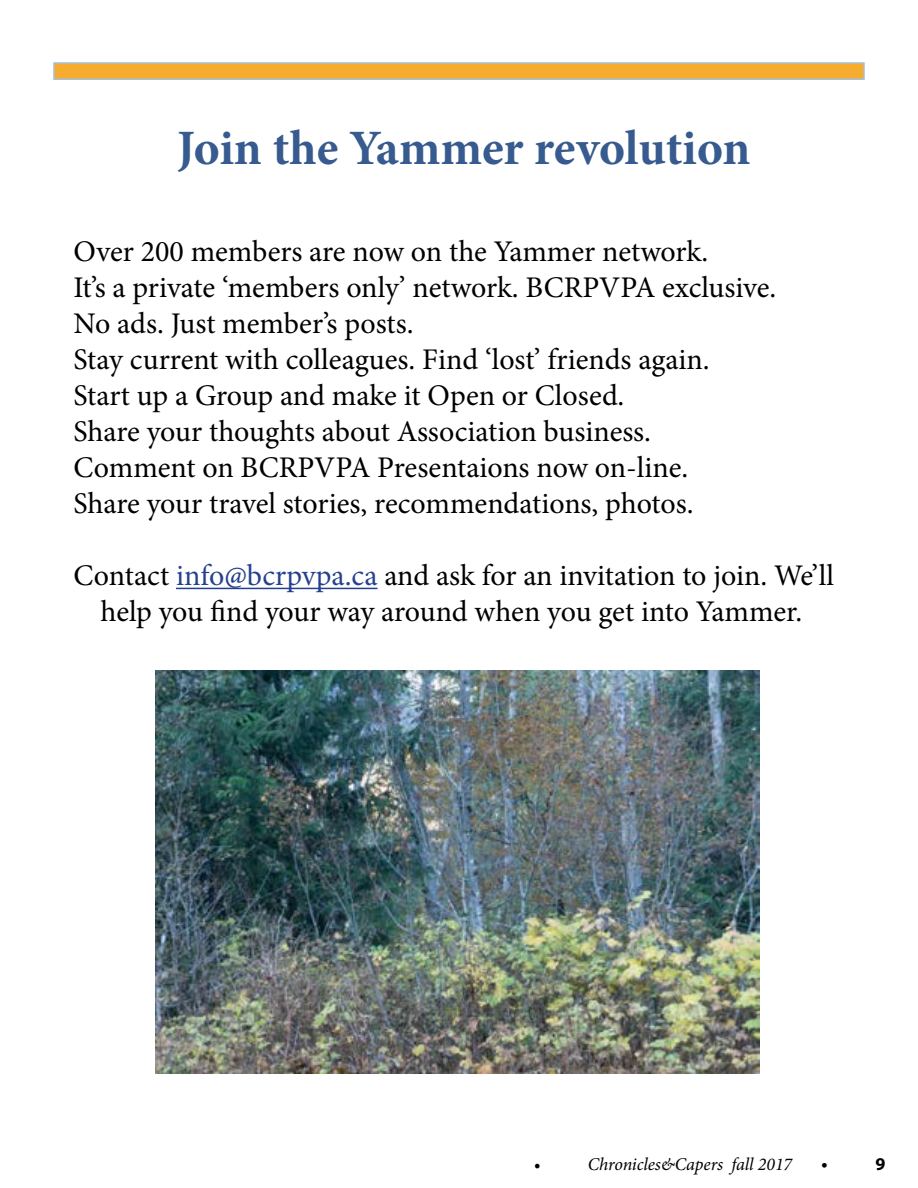
<style>
.page{position:relative;width:918px;height:1188px;background:#fff}
.page>*{position:absolute;margin:0;border:0;box-sizing:border-box;transform-origin:0 0}
.t1{font:700 49.5px "Minion Pro";letter-spacing:-.005em;color:#375a8f}
.t2{font:30px/36px "Minion Pro";letter-spacing:-.005em;color:#000}
.t3{font:italic 18px "Minion Pro";letter-spacing:-.005em;color:#000}
.t4{font:700 18px "Myriad Pro";color:#000}
.s1{color:#25408f}
</style>
<div class="page">
<div style="left:53px;top:62px;width:812px;height:18px;background:#f6ac2e;border:2px solid #a6bfd6"></div>
<hr style="left:176px;top:588px;width:202px;height:1px;background:#25408f">
<img style="left:155px;top:670px;width:605px;height:403px">
<h1 class="t1" style="left:177px;top:114px;width:575px">Join the Yammer revolution</h1>
<p class="t2" style="left:74px;top:234px;width:704px">Over 200 members are now on the Yammer network.<br>It’s a private ‘members only’ network. BCRPVPA exclusive.<br>No ads. Just member’s posts.<br>Stay current with colleagues. Find ‘lost’ friends again.<br>Start up a Group and make it Open or Closed.<br>Share your thoughts about Association business.<br>Comment on BCRPVPA Presentaions now on-line.<br>Share your travel stories, recommendations, photos.</p>
<p class="t2" style="left:74px;top:558px;width:762px;text-align:center">Contact <span class="s1">info@bcrpvpa.ca</span> and ask for an invitation to join. We’ll help you find your way around when you get into Yammer.</p>
<p class="t3" style="left:534px;top:1152px;width:8px">•</p>
<p class="t3" style="left:588px;top:1152px;width:206px">Chronicles&amp;Capers fall 2017</p>
<p class="t4" style="left:822px;top:1152px;width:8px">•</p>
<p class="t4" style="left:876px;top:1152px;width:11px">9</p>
</div>
